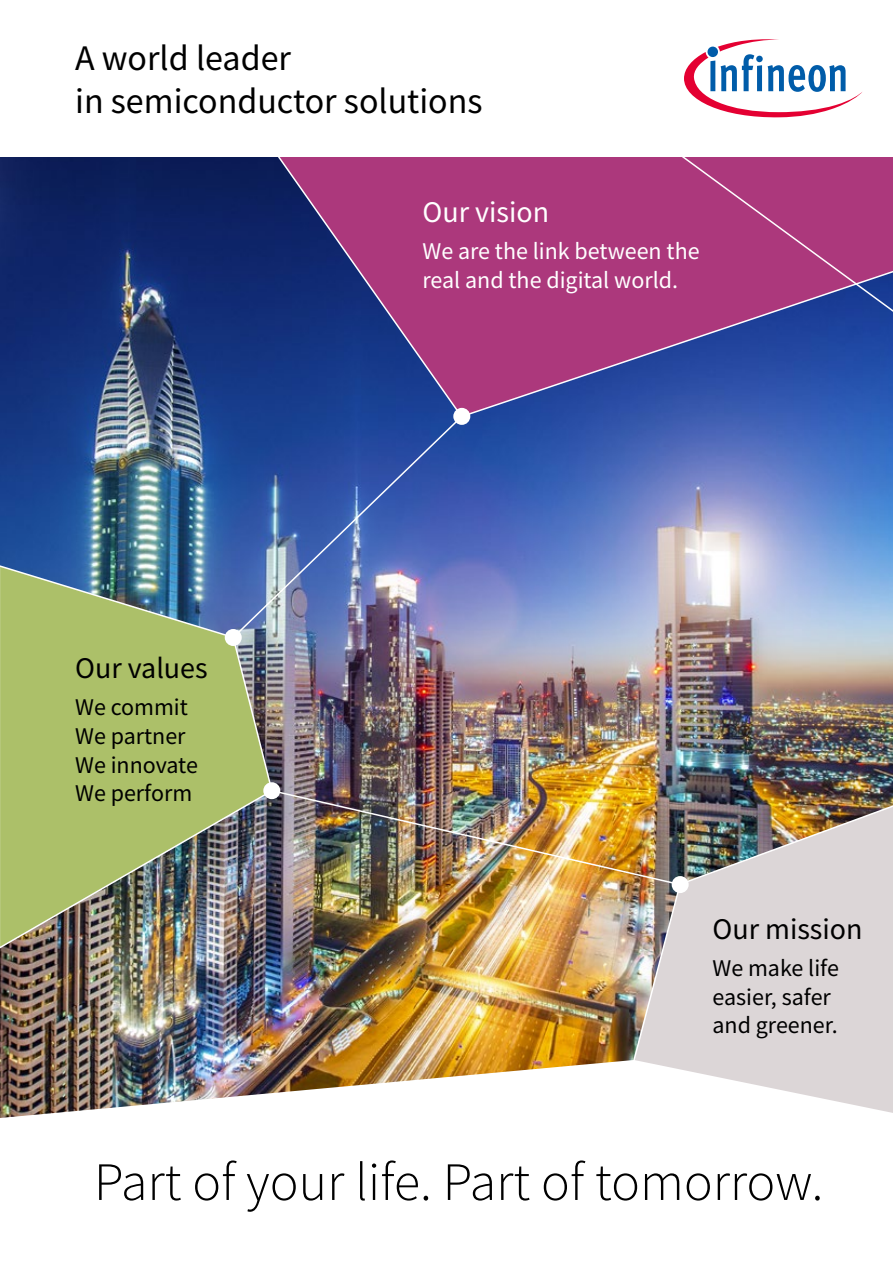
<style>
.page{position:relative;width:893px;height:1263px;background:#fff}
.page>*{position:absolute;margin:0;border:0;box-sizing:border-box;transform-origin:0 0}
.t1{font:300 54px "Source Sans Pro";color:#000}
.t2{font:36px/43.2px "Source Sans Pro";color:#000}
.t3{font:30px "Source Sans Pro";color:#000}
.t4{font:30px "Source Sans Pro";color:#fff}
.t5{font:24px/28.8px "Source Sans Pro";color:#000}
.t6{font:24px/28.8px "Source Sans Pro";color:#fff}
</style>
<div class="page">
<img style="left:0;top:157px;width:893px;height:903px">
<img style="left:576px;top:795px;width:317px;height:265px">
<img style="left:0;top:1060px;width:893px;height:58px">
<img style="left:0;top:564px;width:274px;height:386px">
<svg style="left:273px;top:157px;width:620px;height:261px;background:#703c86"></svg>
<div style="left:225px;top:629px;width:17px;height:17px;background:#fff;border-radius:50%"></div>
<div style="left:263px;top:782px;width:17px;height:17px;background:#fff;border-radius:50%"></div>
<div style="left:672px;top:876px;width:17px;height:17px;background:#fff;border-radius:50%"></div>
<div style="left:453px;top:408px;width:17px;height:17px;background:#fff;border-radius:50%"></div>
<img style="left:231px;top:414px;width:233px;height:226px">
<svg style="left:661px;top:157px;width:232px;height:174px;background:#9b3c81"></svg>
<img style="left:270px;top:789px;width:412px;height:97px">
<svg style="left:684px;top:39px;width:178px;height:79px"></svg>
<h2 class="t2" style="left:75px;top:36px;width:409px">A world leader<br>in semiconductor solutions</h2>
<p class="t3" style="left:75px;top:649px;width:134px">Our values</p>
<p class="t5" style="left:75px;top:692px;width:124px">We commit<br>We partner<br>We innovate<br>We perform</p>
<p class="t4" style="left:422px;top:193px;width:128px">Our vision</p>
<p class="t6" style="left:422px;top:237px;width:279px">We are the link between the real and the digital world.</p>
<p class="t3" style="left:712px;top:909px;width:152px">Our mission</p>
<p class="t5" style="left:712px;top:953px;width:128px">We make life easier, safer and greener.</p>
<h1 class="t1" style="left:94px;top:1149px;width:731px">Part of your life. Part of tomorrow.</h1>
</div>
